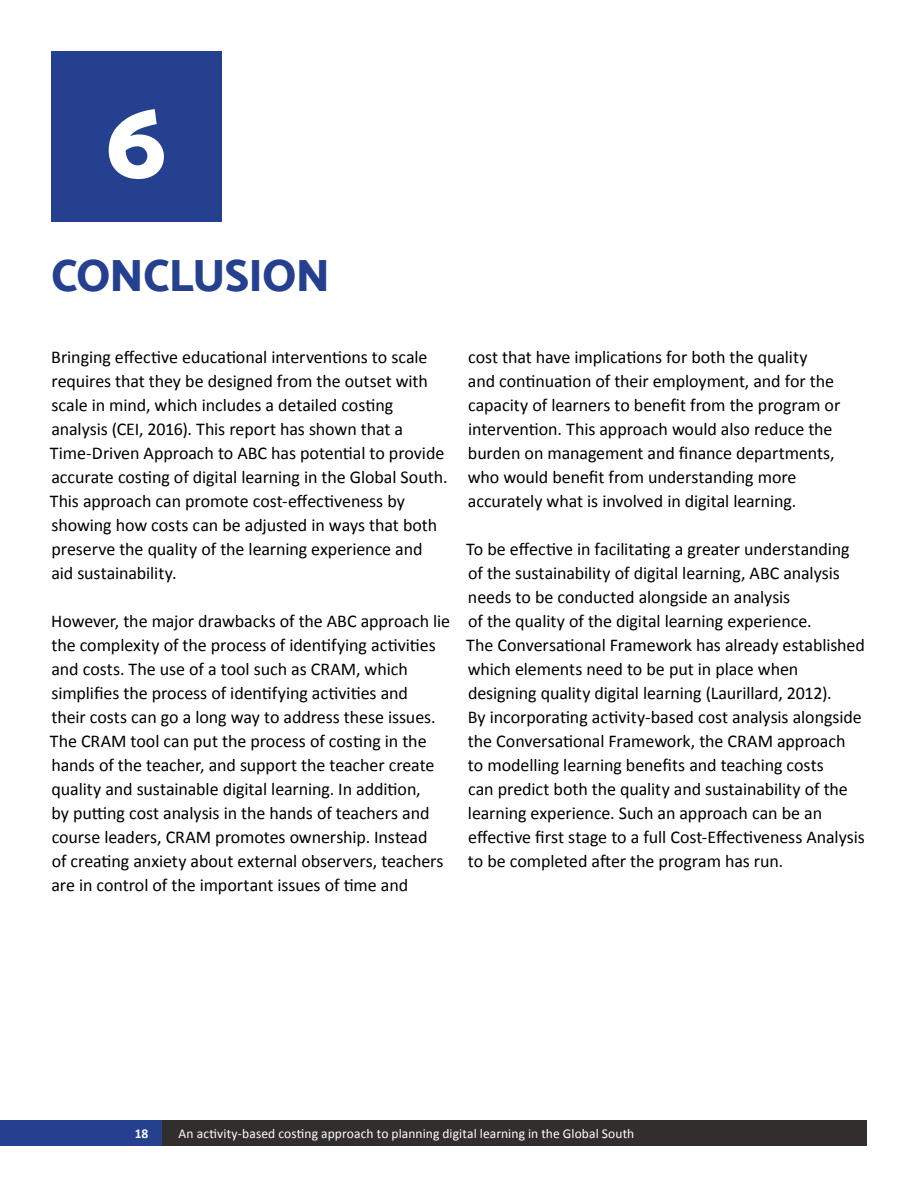
<style>
.page{position:relative;width:918px;height:1188px;background:#fff}
.page>*{position:absolute;margin:0;border:0;box-sizing:border-box;transform-origin:0 0}
.t1{font:800 108px "Catamaran";color:#fff}
.t2{font:800 45px "Catamaran";letter-spacing:-.01em;color:#25408f}
.t3{font:18px/24px "Calibri";letter-spacing:-.005em;color:#000}
.t4{font:13.5px "Calibri";letter-spacing:.01em;color:#fff}
.t5{font:700 13.5px "Calibri";color:#fff}
</style>
<div class="page">
<div style="left:0;top:1120px;width:162px;height:26px;background:#25408f"></div>
<div style="left:162px;top:1120px;width:705px;height:26px;background:#322e2d"></div>
<div style="left:51px;top:51px;width:170px;height:170px;background:#25408f"></div>
<h1 class="t1" style="left:106px;top:77px;width:62px">6</h1>
<h2 class="t2" style="left:51px;top:249px;width:280px">CONCLUSION</h2>
<p class="t3" style="left:50px;top:345px;width:399px">Bringing effective educational interventions to scale requires that they be designed from the outset with scale in mind, which includes a detailed costing analysis (CEI, 2016). This report has shown that a Time-Driven Approach to ABC has potential to provide accurate costing of digital learning in the Global South.<br>This approach can promote cost-effectiveness by showing how costs can be adjusted in ways that both preserve the quality of the learning experience and<br>aid sustainability.</p>
<p class="t3" style="left:50px;top:609px;width:402px">However, the major drawbacks of the ABC approach lie the complexity of the process of identifying activities and costs. The use of a tool such as CRAM, which simplifies the process of identifying activities and<br>their costs can go a long way to address these issues.<br>The CRAM tool can put the process of costing in the hands of the teacher, and support the teacher create quality and sustainable digital learning. In addition,<br>by putting cost analysis in the hands of teachers and course leaders, CRAM promotes ownership. Instead<br>of creating anxiety about external observers, teachers are in control of the important issues of time and</p>
<p class="t3" style="left:468px;top:345px;width:374px">cost that have implications for both the quality<br>and continuation of their employment, and for the capacity of learners to benefit from the program or intervention. This approach would also reduce the burden on management and finance departments, who would benefit from understanding more accurately what is involved in digital learning.</p>
<p class="t3" style="left:466px;top:537px;width:400px">To be effective in facilitating a greater understanding of the sustainability of digital learning, ABC analysis needs to be conducted alongside an analysis<br>of the quality of the digital learning experience.<br>The Conversational Framework has already established which elements need to be put in place when designing quality digital learning (Laurillard, 2012).<br>By incorporating activity-based cost analysis alongside the Conversational Framework, the CRAM approach<br>to modelling learning benefits and teaching costs<br>can predict both the quality and sustainability of the learning experience. Such an approach can be an effective first stage to a full Cost-Effectiveness Analysis to be completed after the program has run.</p>
<p class="t5" style="left:135px;top:1125px;width:15px">18</p>
<p class="t4" style="left:179px;top:1125px;width:457px">An activity-based costing approach to planning digital learning in the Global South</p>
</div>
